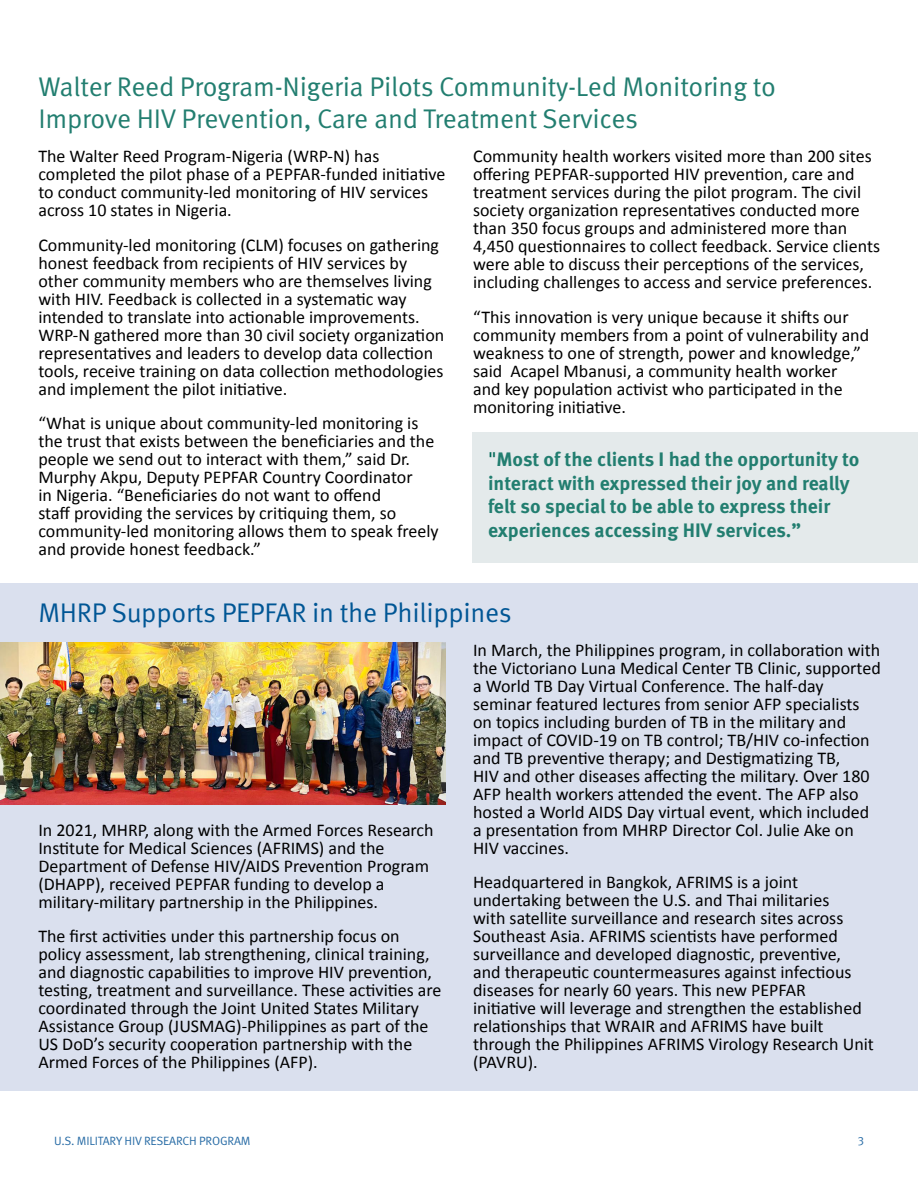
<style>
.page{position:relative;width:918px;height:1188px;background:#fff}
.page>*{position:absolute;margin:0;border:0;box-sizing:border-box;transform-origin:0 0}
.t1{font:27px/32.4px "Meta Pro Norm";letter-spacing:-.01em;color:#227e70}
.t2{font:27px "Meta Pro Norm";letter-spacing:-.01em;color:#005695}
.t3{font:700 19.5px/23.4px "Meta Pro";color:#227e70}
.t4{font:18px/18px "Calibri";color:#000}
.t5{font:12px "Meta Pro Norm";letter-spacing:-.015em;color:#276ba5}
.s1{font-family:"Meta Serif Pro";font-weight:400;color:#006857}
</style>
<div class="page">
<div style="left:472px;top:432px;width:446px;height:130px;background:#e4eaeb"></div>
<div style="left:0;top:583px;width:918px;height:508px;background:#dae0ee"></div>
<img style="left:1px;top:643px;width:445px;height:162px">
<h1 class="t1" style="left:38px;top:69px;width:739px">Walter Reed Program-Nigeria Pilots Community-Led Monitoring to<br>Improve HIV Prevention, Care and Treatment Services</h1>
<p class="t4" style="left:38px;top:147px;width:408px">The Walter Reed Program-Nigeria (WRP-N) has completed the pilot phase of a PEPFAR-funded initiative to conduct community-led monitoring of HIV services across 10 states in Nigeria.</p>
<p class="t4" style="left:38px;top:235px;width:407px">Community-led monitoring (CLM) focuses on gathering honest feedback from recipients of HIV services by other community members who are themselves living with HIV. Feedback is collected in a systematic way intended to translate into actionable improvements.<br>WRP-N gathered more than 30 civil society organization representatives and leaders to develop data collection tools, receive training on data collection methodologies and implement the pilot initiative.</p>
<p class="t4" style="left:38px;top:413px;width:402px">“What is unique about community-led monitoring is the trust that exists between the beneficiaries and the people we send out to interact with them,” said Dr.<br>Murphy Akpu, Deputy PEPFAR Country Coordinator<br>in Nigeria. “Beneficiaries do not want to offend<br>staff providing the services by critiquing them, so community-led monitoring allows them to speak freely and provide honest feedback.”</p>
<p class="t4" style="left:473px;top:147px;width:409px">Community health workers visited more than 200 sites offering PEPFAR-supported HIV prevention, care and treatment services during the pilot program. The civil society organization representatives conducted more than 350 focus groups and administered more than 4,450 questionnaires to collect feedback. Service clients were able to discuss their perceptions of the services, including challenges to access and service preferences.</p>
<p class="t4" style="left:473px;top:307px;width:398px">“This innovation is very unique because it shifts our community members from a point of vulnerability and weakness to one of strength, power and knowledge,” said Acapel Mbanusi, a community health worker and key population activist who participated in the monitoring initiative.</p>
<p class="t3" style="left:488px;top:447px;width:373px"><span class="s1">"</span>Most of the clients I had the opportunity to interact with expressed their joy and really felt so special to be able to express their experiences accessing HIV services.”</p>
<h1 class="t2" style="left:38px;top:592px;width:475px">MHRP Supports PEPFAR in the Philippines</h1>
<p class="t4" style="left:38px;top:821px;width:397px">In 2021, MHRP, along with the Armed Forces Research Institute for Medical Sciences (AFRIMS) and the Department of Defense HIV/AIDS Prevention Program (DHAPP), received PEPFAR funding to develop a military-military partnership in the Philippines.</p>
<p class="t4" style="left:38px;top:927px;width:405px">The first activities under this partnership focus on policy assessment, lab strengthening, clinical training, and diagnostic capabilities to improve HIV prevention, testing, treatment and surveillance. These activities are coordinated through the Joint United States Military Assistance Group (JUSMAG)-Philippines as part of the US DoD’s security cooperation partnership with the Armed Forces of the Philippines (AFP).</p>
<p class="t4" style="left:473px;top:641px;width:409px">In March, the Philippines program, in collaboration with the Victoriano Luna Medical Center TB Clinic, supported a World TB Day Virtual Conference. The half-day seminar featured lectures from senior AFP specialists on topics including burden of TB in the military and impact of COVID-19 on TB control; TB/HIV co-infection and TB preventive therapy; and Destigmatizing TB,<br>HIV and other diseases affecting the military. Over 180<br>AFP health workers attended the event. The AFP also hosted a World AIDS Day virtual event, which included a presentation from MHRP Director Col. Julie Ake on HIV vaccines.</p>
<p class="t4" style="left:473px;top:873px;width:402px">Headquartered in Bangkok, AFRIMS is a joint undertaking between the U.S. and Thai militaries<br>with satellite surveillance and research sites across Southeast Asia. AFRIMS scientists have performed surveillance and developed diagnostic, preventive,<br>and therapeutic countermeasures against infectious diseases for nearly 60 years. This new PEPFAR<br>initiative will leverage and strengthen the established relationships that WRAIR and AFRIMS have built through the Philippines AFRIMS Virology Research Unit (PAVRU).</p>
<p class="t5" style="left:54px;top:1132px;width:198px">U.S. MILITARY HIV RESEARCH PROGRAM</p>
<p class="t5" style="left:858px;top:1132px;width:8px">3</p>
</div>
